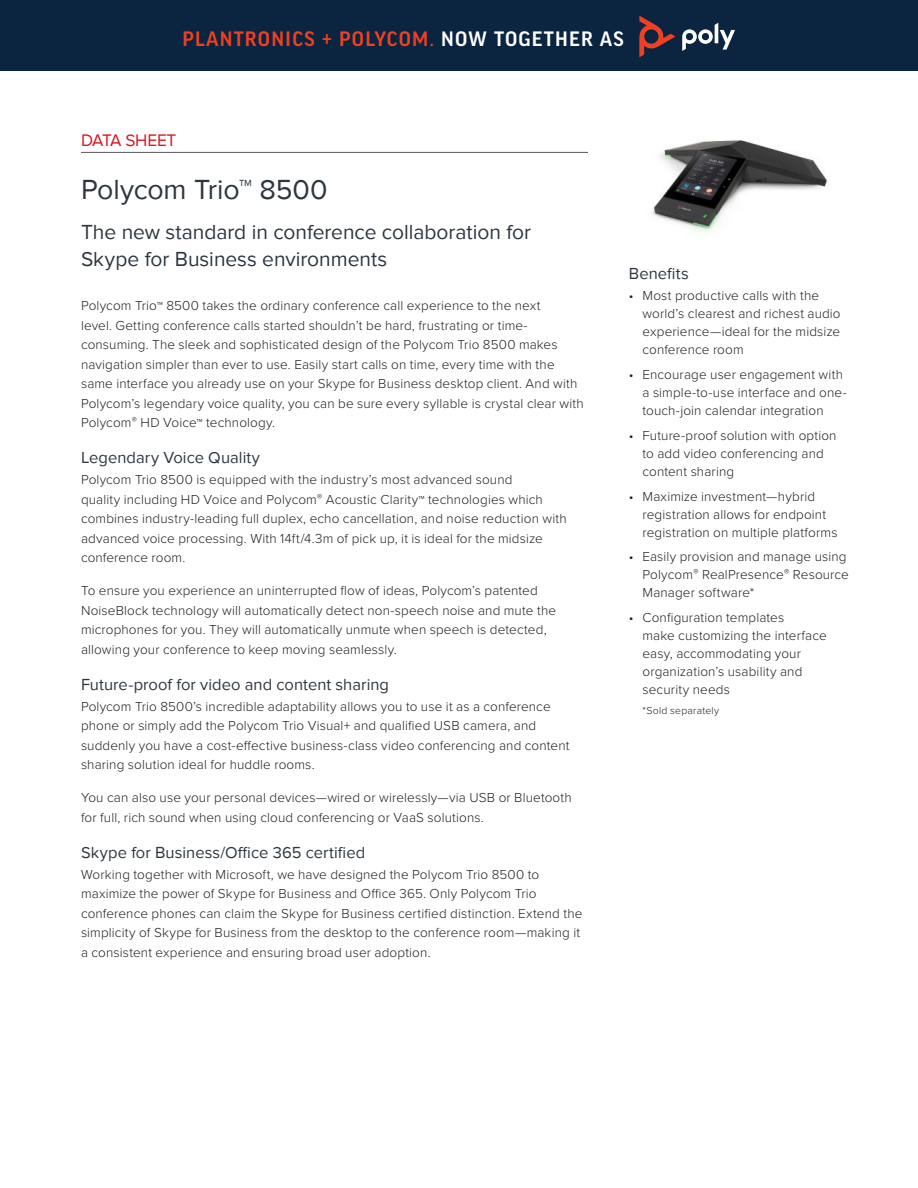
<style>
.page{position:relative;width:918px;height:1188px;background:#fff}
.page>*{position:absolute;margin:0;border:0;box-sizing:border-box;transform-origin:0 0}
.t1{font:28.5px "Proxima Nova";letter-spacing:-.005em;color:#2d3641}
.t2{font:500 22.2px "Good Headline Pro";letter-spacing:.05em;color:#ef4023}
.t3{font:21px/27px "Proxima Nova";color:#2d3641}
.t4{font:17.25px "Proxima Nova";letter-spacing:-.015em;color:#d71920}
.t5{font:16.5px "Proxima Nova";letter-spacing:.005em;color:#2d3641}
.t6{font:300 13.5px/19.5px "Proxima Nova";letter-spacing:.01em;color:#241f1f}
.t7{font:300 10.5px "Proxima Nova";letter-spacing:.02em;color:#241f1f}
.s1{color:#fff}
</style>
<div class="page">
<hr style="left:81px;top:152px;width:507px;height:1px;background:#5a5758">
<img style="left:651px;top:140px;width:177px;height:92px">
<div style="left:0;top:0;width:918px;height:70px;background:#0b243f"></div>
<svg style="left:682px;top:23px;width:53px;height:28px"></svg>
<svg style="left:639px;top:16px;width:37px;height:41px"></svg>
<h2 class="t2" style="left:182px;top:28px;width:443px">PLANTRONICS + POLYCOM. <span class="s1">NOW TOGETHER AS</span></h2>
<p class="t4" style="left:81px;top:130px;width:97px">DATA SHEET</p>
<h1 class="t1" style="left:81px;top:173px;width:248px">Polycom Trio™ 8500</h1>
<h3 class="t3" style="left:81px;top:219px;width:452px">The new standard in conference collaboration for<br>Skype for Business environments</h3>
<p class="t6" style="left:81px;top:295px;width:504px">Polycom Trio™ 8500 takes the ordinary conference call experience to the next<br>level. Getting conference calls started shouldn’t be hard, frustrating or time&shy;consuming. The sleek and sophisticated design of the Polycom Trio 8500 makes navigation simpler than ever to use. Easily start calls on time, every time with the same interface you already use on your Skype for Business desktop client. And with Polycom’s legendary voice quality, you can be sure every syllable is crystal clear with Polycom<sup>®</sup> HD Voice™ technology.</p>
<p class="t5" style="left:81px;top:448px;width:181px">Legendary Voice Quality</p>
<p class="t6" style="left:81px;top:469px;width:487px">Polycom Trio 8500 is equipped with the industry’s most advanced sound<br>quality including HD Voice and Polycom<sup>®</sup> Acoustic Clarity™ technologies which combines industry-leading full duplex, echo cancellation, and noise reduction with advanced voice processing. With 14ft/4.3m of pick up, it is ideal for the midsize conference room.</p>
<p class="t6" style="left:81px;top:580px;width:477px">To ensure you experience an uninterrupted flow of ideas, Polycom’s patented NoiseBlock technology will automatically detect non-speech noise and mute the microphones for you. They will automatically unmute when speech is detected, allowing your conference to keep moving seamlessly.</p>
<p class="t5" style="left:81px;top:675px;width:310px">Future-proof for video and content sharing</p>
<p class="t6" style="left:81px;top:696px;width:490px">Polycom Trio 8500’s incredible adaptability allows you to use it as a conference phone or simply add the Polycom Trio Visual+ and qualified USB camera, and suddenly you have a cost-effective business-class video conferencing and content sharing solution ideal for huddle rooms.</p>
<p class="t6" style="left:81px;top:787px;width:492px">You can also use your personal devices—wired or wirelessly—via USB or Bluetooth for full, rich sound when using cloud conferencing or VaaS solutions.</p>
<p class="t5" style="left:81px;top:843px;width:286px">Skype for Business/Office 365 certified</p>
<p class="t6" style="left:81px;top:864px;width:503px">Working together with Microsoft, we have designed the Polycom Trio 8500 to maximize the power of Skype for Business and Office 365. Only Polycom Trio conference phones can claim the Skype for Business certified distinction. Extend the simplicity of Skype for Business from the desktop to the conference room—making it a consistent experience and ensuring broad user adoption.</p>
<p class="t5" style="left:629px;top:264px;width:61px">Benefits</p>
<p class="t6" style="left:642px;top:286px;width:200px;line-height:18px;text-indent:-14px">• Most productive calls with the world’s clearest and richest audio experience—ideal for the midsize conference room</p>
<p class="t6" style="left:642px;top:365px;width:206px;line-height:18px;text-indent:-14px">• Encourage user engagement with a simple-to-use interface and one&shy;touch-join calendar integration</p>
<p class="t6" style="left:642px;top:426px;width:196px;line-height:18px;text-indent:-14px">• Future-proof solution with option to add video conferencing and content sharing</p>
<p class="t6" style="left:642px;top:486px;width:197px;line-height:18px;text-indent:-14px">• Maximize investment—hybrid registration allows for endpoint registration on multiple platforms</p>
<p class="t6" style="left:642px;top:547px;width:208px;line-height:18px;text-indent:-14px">• Easily provision and manage using<br>Polycom<sup>®</sup> RealPresence<sup>®</sup> Resource<br>Manager software*</p>
<p class="t6" style="left:642px;top:608px;width:186px;line-height:18px;text-indent:-14px">• Configuration templates<br>make customizing the interface easy, accommodating your organization’s usability and security needs</p>
<p class="t7" style="left:643px;top:703px;width:78px">*Sold separately</p>
</div>
